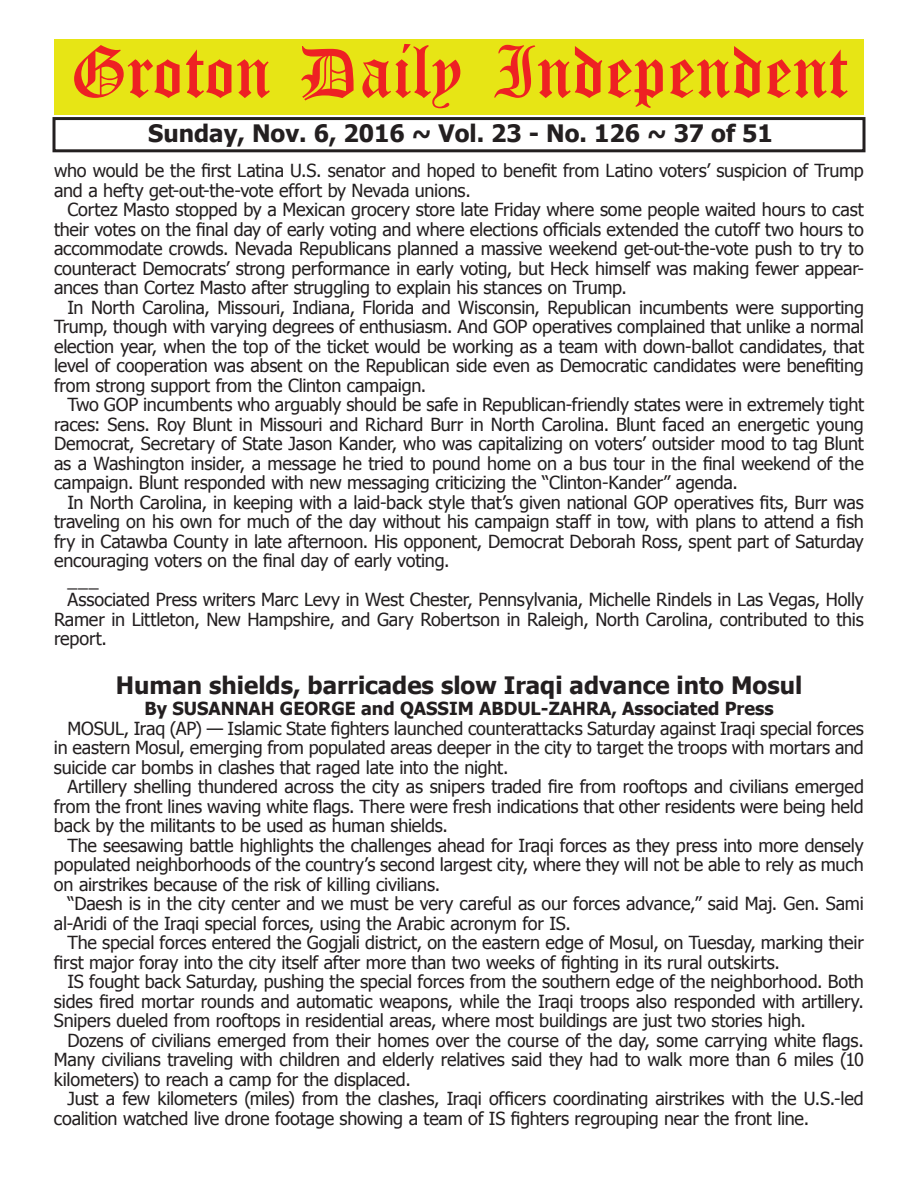
<style>
.page{position:relative;width:918px;height:1188px;background:#fff}
.page>*{position:absolute;margin:0;border:0;box-sizing:border-box;transform-origin:0 0}
.t1{font:54px "Old English Five";color:#ee2123}
.t2{font:700 24px "Tahoma";color:#231f20}
.t3{font:18px/19.5px "Tahoma";letter-spacing:-.01em;color:#231f20;text-align:justify}
.t4{font:700 18px "Tahoma";color:#231f20}
</style>
<div class="page">
<div style="left:52px;top:117px;width:814px;height:35px;border:3px solid #231f20"></div>
<div style="left:54px;top:40px;width:810px;height:75px;background:#e7e515"></div>
<h1 class="t1" style="left:70px;top:47px;width:779px">Groton Daily Independent</h1>
<h2 class="t2" style="left:148px;top:116px;width:626px">Sunday, Nov. 6, 2016 ~ Vol. 23 - No. 126 ~ 37 of 51</h2>
<p class="t3" style="left:54px;top:160px;width:811px">who would be the first Latina U.S. senator and hoped to benefit from Latino voters’ suspicion of Trump and a hefty get-out-the-vote effort by Nevada unions.</p>
<p class="t3" style="left:54px;top:199px;width:812px;text-indent:14px">Cortez Masto stopped by a Mexican grocery store late Friday where some people waited hours to cast their votes on the final day of early voting and where elections officials extended the cutoff two hours to accommodate crowds. Nevada Republicans planned a massive weekend get-out-the-vote push to try to counteract Democrats’ strong performance in early voting, but Heck himself was making fewer appear&shy;ances than Cortez Masto after struggling to explain his stances on Trump.</p>
<p class="t3" style="left:54px;top:297px;width:812px;text-indent:14px">In North Carolina, Missouri, Indiana, Florida and Wisconsin, Republican incumbents were supporting Trump, though with varying degrees of enthusiasm. And GOP operatives complained that unlike a normal election year, when the top of the ticket would be working as a team with down-ballot candidates, that level of cooperation was absent on the Republican side even as Democratic candidates were benefiting from strong support from the Clinton campaign.</p>
<p class="t3" style="left:54px;top:394px;width:812px;text-indent:14px">Two GOP incumbents who arguably should be safe in Republican-friendly states were in extremely tight races: Sens. Roy Blunt in Missouri and Richard Burr in North Carolina. Blunt faced an energetic young Democrat, Secretary of State Jason Kander, who was capitalizing on voters’ outsider mood to tag Blunt as a Washington insider, a message he tried to pound home on a bus tour in the final weekend of the campaign. Blunt responded with new messaging criticizing the “Clinton-Kander” agenda.</p>
<p class="t3" style="left:68px;top:492px;width:798px">In North Carolina, in keeping with a laid-back style that’s given national GOP operatives fits, Burr was</p>
<p class="t3" style="left:54px;top:511px;width:811px">traveling on his own for much of the day without his campaign staff in tow, with plans to attend a fish</p>
<p class="t3" style="left:54px;top:531px;width:811px">fry in Catawba County in late afternoon. His opponent, Democrat Deborah Ross, spent part of Saturday</p>
<p class="t3" style="left:54px;top:550px;width:397px">encouraging voters on the final day of early voting.</p>
<p class="t3" style="left:68px;top:570px;width:33px">___</p>
<p class="t3" style="left:68px;top:589px;width:798px">Associated Press writers Marc Levy in West Chester, Pennsylvania, Michelle Rindels in Las Vegas, Holly</p>
<p class="t3" style="left:54px;top:609px;width:811px">Ramer in Littleton, New Hampshire, and Gary Robertson in Raleigh, North Carolina, contributed to this</p>
<p class="t3" style="left:54px;top:628px;width:55px">report.</p>
<h2 class="t2" style="left:116px;top:668px;width:688px">Human shields, barricades slow Iraqi advance into Mosul</h2>
<p class="t4" style="left:144px;top:696px;width:631px">By SUSANNAH GEORGE and QASSIM ABDUL-ZAHRA, Associated Press</p>
<p class="t3" style="left:54px;top:718px;width:811px;text-indent:14px">MOSUL, Iraq (AP) — Islamic State fighters launched counterattacks Saturday against Iraqi special forces in eastern Mosul, emerging from populated areas deeper in the city to target the troops with mortars and suicide car bombs in clashes that raged late into the night.</p>
<p class="t3" style="left:54px;top:776px;width:812px;text-indent:14px">Artillery shelling thundered across the city as snipers traded fire from rooftops and civilians emerged from the front lines waving white flags. There were fresh indications that other residents were being held back by the militants to be used as human shields.</p>
<p class="t3" style="left:54px;top:835px;width:811px;text-indent:14px">The seesawing battle highlights the challenges ahead for Iraqi forces as they press into more densely populated neighborhoods of the country’s second largest city, where they will not be able to rely as much on airstrikes because of the risk of killing civilians.</p>
<p class="t3" style="left:54px;top:893px;width:811px;text-indent:14px">“Daesh is in the city center and we must be very careful as our forces advance,” said Maj. Gen. Sami al-Aridi of the Iraqi special forces, using the Arabic acronym for IS.</p>
<p class="t3" style="left:54px;top:932px;width:811px;text-indent:14px">The special forces entered the Gogjali district, on the eastern edge of Mosul, on Tuesday, marking their first major foray into the city itself after more than two weeks of fighting in its rural outskirts.</p>
<p class="t3" style="left:54px;top:971px;width:811px;text-indent:14px">IS fought back Saturday, pushing the special forces from the southern edge of the neighborhood. Both sides fired mortar rounds and automatic weapons, while the Iraqi troops also responded with artillery.<br>Snipers dueled from rooftops in residential areas, where most buildings are just two stories high.</p>
<p class="t3" style="left:54px;top:1030px;width:812px;text-indent:14px">Dozens of civilians emerged from their homes over the course of the day, some carrying white flags.<br>Many civilians traveling with children and elderly relatives said they had to walk more than 6 miles (10 kilometers) to reach a camp for the displaced.</p>
<p class="t3" style="left:54px;top:1088px;width:811px;text-indent:14px">Just a few kilometers (miles) from the clashes, Iraqi officers coordinating airstrikes with the U.S.-led coalition watched live drone footage showing a team of IS fighters regrouping near the front line.</p>
</div>
